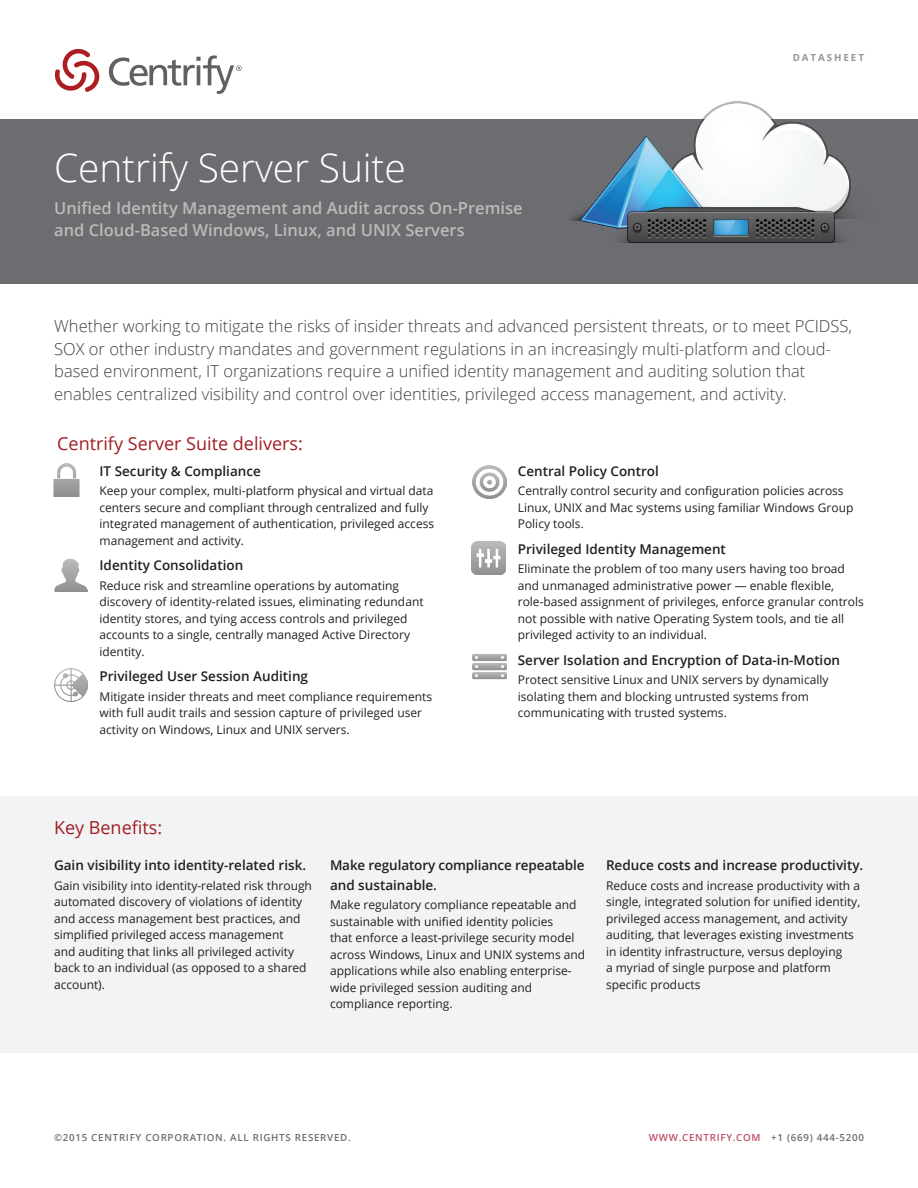
<style>
.page{position:relative;width:918px;height:1188px;background:#fff}
.page>*{position:absolute;margin:0;border:0;box-sizing:border-box;transform-origin:0 0}
.t1{font:300 39px "Open Sans";letter-spacing:-.005em;color:#fff}
.t2{font:18px "Open Sans";color:#a11d23}
.t3{font:300 16.5px/22.5px "Open Sans";color:#3f413b}
.t4{font:600 16.5px/22.5px "Open Sans";color:#bdbbb9}
.t5{font:600 13.5px/19.5px "Open Sans";color:#231f20}
.t6{font:12px/16.5px "Open Sans";color:#231f20}
.t7{font:600 9.75px "Open Sans";letter-spacing:.075em;color:#6c6d70}
.t8{font:600 9.75px "Open Sans";letter-spacing:.075em;color:#c04d64}
.t9{font:700 9.75px "Open Sans";letter-spacing:.2em;color:#95979a}
.s1{color:#6c6d70}
</style>
<div class="page">
<svg style="left:55px;top:49px;width:45px;height:43px"></svg>
<svg style="left:109px;top:55px;width:133px;height:39px"></svg>
<div style="left:0;top:796px;width:918px;height:257px;background:#f2f3f4"></div>
<div style="left:0;top:119px;width:918px;height:165px;background:#6c6d70"></div>
<img style="left:472px;top:465px;width:34px;height:34px">
<img style="left:53px;top:463px;width:27px;height:34px">
<img style="left:54px;top:668px;width:34px;height:34px">
<img style="left:54px;top:559px;width:34px;height:32px">
<img style="left:473px;top:654px;width:34px;height:26px">
<img style="left:471px;top:541px;width:34px;height:34px">
<img style="left:569px;top:102px;width:282px;height:141px">
<h1 class="t1" style="left:54px;top:141px;width:353px">Centrify Server Suite</h1>
<h3 class="t4" style="left:54px;top:196px;width:470px">Unified Identity Management and Audit across On-Premise and Cloud-Based Windows, Linux, and UNIX Servers</h3>
<p class="t9" style="left:793px;top:51px;width:73px">DATASHEET</p>
<p class="t3" style="left:54px;top:315px;width:799px">Whether working to mitigate the risks of insider threats and advanced persistent threats, or to meet PCIDSS, SOX or other industry mandates and government regulations in an increasingly multi-platform and cloud&shy;based environment, IT organizations require a unified identity management and auditing solution that enables centralized visibility and control over identities, privileged access management, and activity.</p>
<h2 class="t2" style="left:57px;top:431px;width:247px">Centrify Server Suite delivers:</h2>
<p class="t5" style="left:100px;top:461px;width:163px">IT Security &amp; Compliance</p>
<p class="t6" style="left:100px;top:482px;width:336px">Keep your complex, multi-platform physical and virtual data centers secure and compliant through centralized and fully integrated management of authentication, privileged access management and activity.</p>
<p class="t5" style="left:100px;top:555px;width:145px">Identity Consolidation</p>
<p class="t6" style="left:100px;top:577px;width:326px">Reduce risk and streamline operations by automating discovery of identity-related issues, eliminating redundant identity stores, and tying access controls and privileged accounts to a single, centrally managed Active Directory identity.</p>
<p class="t5" style="left:100px;top:666px;width:210px">Privileged User Session Auditing</p>
<p class="t6" style="left:100px;top:688px;width:334px">Mitigate insider threats and meet compliance requirements with full audit trails and session capture of privileged user activity on Windows, Linux and UNIX servers.</p>
<p class="t5" style="left:518px;top:461px;width:143px">Central Policy Control</p>
<p class="t6" style="left:518px;top:482px;width:337px">Centrally control security and configuration policies across<br>Linux, UNIX and Mac systems using familiar Windows Group<br>Policy tools.</p>
<p class="t5" style="left:518px;top:539px;width:210px">Privileged Identity Management</p>
<p class="t6" style="left:518px;top:560px;width:348px">Eliminate the problem of too many users having too broad and unmanaged administrative power — enable flexible, role-based assignment of privileges, enforce granular controls not possible with native Operating System tools, and tie all privileged activity to an individual.</p>
<p class="t5" style="left:518px;top:650px;width:324px">Server Isolation and Encryption of Data-in-Motion</p>
<p class="t6" style="left:518px;top:671px;width:312px">Protect sensitive Linux and UNIX servers by dynamically isolating them and blocking untrusted systems from communicating with trusted systems.</p>
<h2 class="t2" style="left:54px;top:815px;width:110px">Key Benefits:</h2>
<p class="t5" style="left:54px;top:855px;width:254px">Gain visibility into identity-related risk.</p>
<p class="t6" style="left:54px;top:877px;width:260px">Gain visibility into identity-related risk through automated discovery of violations of identity and access management best practices, and simplified privileged access management<br>and auditing that links all privileged activity back to an individual (as opposed to a shared account).</p>
<p class="t5" style="left:330px;top:855px;width:256px">Make regulatory compliance repeatable and sustainable.</p>
<p class="t6" style="left:330px;top:896px;width:257px">Make regulatory compliance repeatable and sustainable with unified identity policies<br>that enforce a least-privilege security model across Windows, Linux and UNIX systems and applications while also enabling enterprise&shy;wide privileged session auditing and compliance reporting.</p>
<p class="t5" style="left:606px;top:855px;width:259px">Reduce costs and increase productivity.</p>
<p class="t6" style="left:606px;top:877px;width:256px">Reduce costs and increase productivity with a single, integrated solution for unified identity, privileged access management, and activity auditing, that leverages existing investments in identity infrastructure, versus deploying<br>a myriad of single purpose and platform specific products</p>
<p class="t7" style="left:54px;top:1131px;width:298px">©2015 CENTRIFY CORPORATION. ALL RIGHTS RESERVED.</p>
<p class="t8" style="left:649px;top:1131px;width:217px">WWW.CENTRIFY.COM <span class="s1">+1 (669) 444-5200</span></p>
</div>
